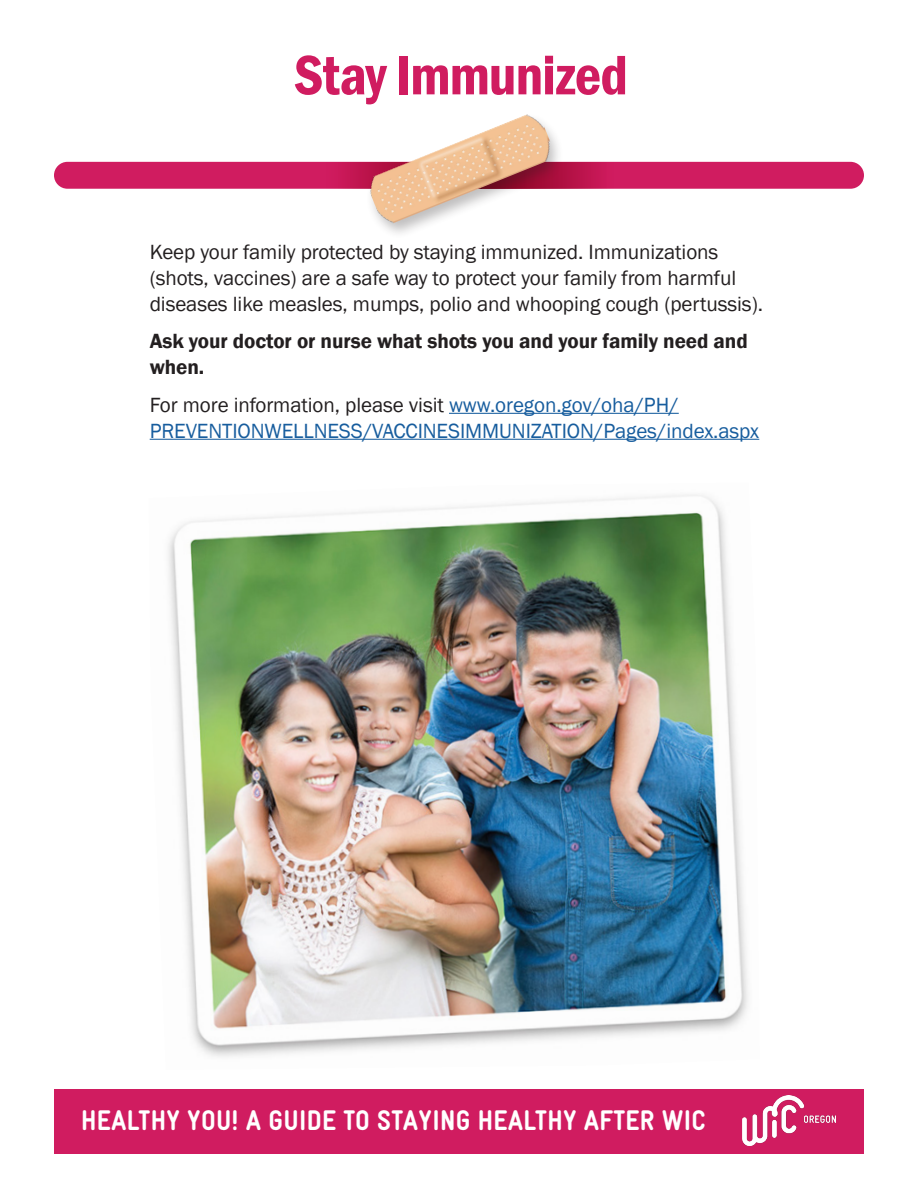
<style>
.page{position:relative;width:918px;height:1188px;background:#fff}
.page>*{position:absolute;margin:0;border:0;box-sizing:border-box;transform-origin:0 0}
.t1{font:600 condensed 57.6px "Franklin Gothic";letter-spacing:-.015em;color:#d01c60}
.t2{font:900 28.5px "WIC Gravur Condensed";letter-spacing:.01em;color:#fff}
.Body_Regular{font:21.15px/26px "Franklin Gothic";letter-spacing:-.005em;color:#231f20}
.Body_Regular-2{font:21.15px/26px "Franklin Gothic";letter-spacing:-.005em;color:#175d9e}
.Body_Bold{font:600 21.15px/26px "Franklin Gothic";letter-spacing:-.005em;color:#231f20}
.s1{color:#231f20}
</style>
<div class="page">
<hr style="left:449px;top:413px;width:230px;height:1px;background:#175d9e">
<hr style="left:150px;top:439px;width:609px;height:1px;background:#175d9e">
<div style="left:54px;top:162px;width:810px;height:27px;background:#d01c60;border-radius:13px"></div>
<img style="left:168px;top:494px;width:580px;height:563px">
<div style="left:338px;top:162px;width:144px;height:27px;background:#c31653"></div>
<svg style="left:564px;top:162px;width:43px;height:27px"></svg>
<div style="left:366px;top:113px;width:198px;height:127px;background:#231f20;opacity:.29"></div>
<img style="left:365px;top:113px;width:192px;height:114px">
<div style="left:54px;top:1089px;width:810px;height:64px;background:#d01c60"></div>
<img style="left:742px;top:1095px;width:94px;height:50px">
<h1 class="t1" style="left:294px;top:37px;width:336px">Stay Immunized</h1>
<p class="Body_Regular" style="left:150px;top:239px;width:615px">Keep your family protected by staying immunized. Immunizations (shots, vaccines) are a safe way to protect your family from harmful diseases like measles, mumps, polio and whooping cough (pertussis).</p>
<p class="Body_Bold" style="left:150px;top:329px;width:600px">Ask your doctor or nurse what shots you and your family need and when.</p>
<p class="Body_Regular-2" style="left:150px;top:392px;width:611px"><span class="s1">For more information, please visit</span> www.oregon.gov/oha/PH/<br>PREVENTIONWELLNESS/VACCINESIMMUNIZATION/Pages/index.aspx</p>
<p class="t2" style="left:81px;top:1105px;width:626px">HEALTHY YOU! A GUIDE TO STAYING HEALTHY AFTER WIC</p>
</div>
